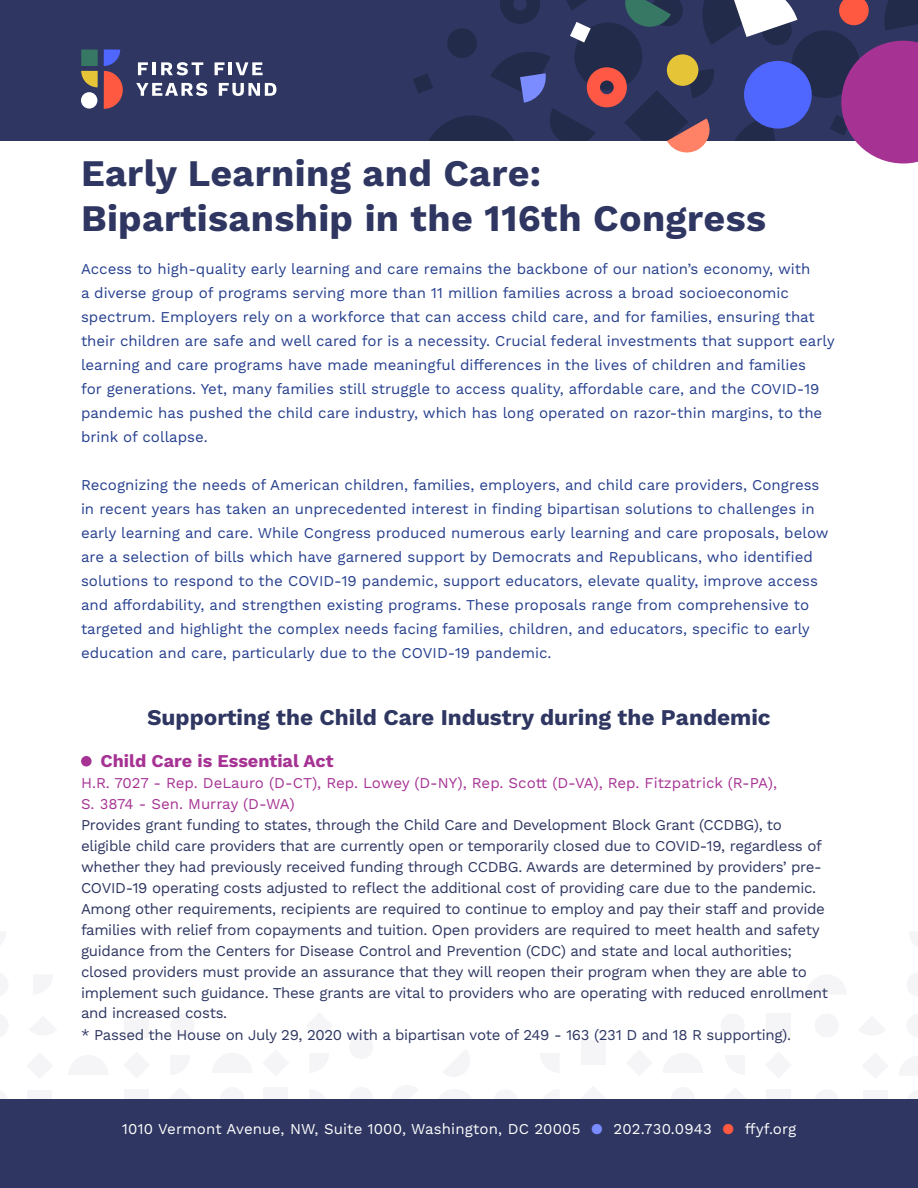
<style>
.page{position:relative;width:918px;height:1188px;background:#fff}
.page>*{position:absolute;margin:0;border:0;box-sizing:border-box;transform-origin:0 0}
.t1{font:700 37.5px/45px "Work Sans";letter-spacing:.01em;color:#2e3661}
.t2{font:700 22.5px "Work Sans";color:#2e3661}
.t3{font:700 18px "Work Sans";color:#a63394}
.t4{font:15px/24px "Work Sans";color:#253f8e}
.t5{font:15px/21px "Work Sans";letter-spacing:-.02em;color:#2e3661}
.t6{font:15px/21px "Work Sans";color:#a63394}
.t7{font:15px "Work Sans";letter-spacing:.01em;color:#fff}
.s1{color:#7a8cff}
.s2{color:#ff5942}
</style>
<div class="page">
<div style="left:125px;top:1089px;width:24px;height:10px;background:#f5f5f7"></div>
<div style="left:170px;top:1013px;width:25px;height:25px;background:#f5f5f7;border-radius:50%"></div>
<div style="left:125px;top:1013px;width:24px;height:25px;background:#f5f5f7"></div>
<div style="left:28px;top:1090px;width:24px;height:9px;background:#f5f5f7"></div>
<div style="left:264px;top:1087px;width:24px;height:12px;background:#f5f5f7"></div>
<div style="left:349px;top:1035px;width:24px;height:24px;background:#f5f5f7;border-radius:50%"></div>
<div style="left:581px;top:1040px;width:24px;height:24px;background:#f5f5f7"></div>
<div style="left:766px;top:1089px;width:25px;height:10px;background:#f5f5f7"></div>
<div style="left:815px;top:1013px;width:24px;height:25px;background:#f5f5f7;border-radius:50%"></div>
<div style="left:721px;top:1013px;width:24px;height:25px;background:#f5f5f7;border-radius:50%"></div>
<div style="left:766px;top:1013px;width:25px;height:25px;background:#f5f5f7"></div>
<div style="left:863px;top:1090px;width:24px;height:9px;background:#f5f5f7"></div>
<div style="left:0;top:1099px;width:918px;height:89px;background:#2e3661"></div>
<div style="left:0;top:0;width:918px;height:140px;background:#2e3661"></div>
<svg style="left:884px;top:0;width:34px;height:30px"></svg>
<div style="left:792px;top:30px;width:68px;height:68px;background:#222b49;border-radius:50%"></div>
<svg style="left:81px;top:71px;width:17px;height:16px"></svg>
<div style="left:81px;top:92px;width:16px;height:17px;background:#fff;border-radius:50%"></div>
<div style="left:81px;top:50px;width:17px;height:16px;background:#367863"></div>
<svg style="left:104px;top:50px;width:19px;height:59px"></svg>
<svg style="left:138px;top:62px;width:17px;height:13px"></svg>
<svg style="left:161px;top:62px;width:42px;height:13px"></svg>
<svg style="left:215px;top:62px;width:10px;height:13px"></svg>
<hr style="left:228px;top:62px;width:4px;height:13px;background:#fff">
<svg style="left:235px;top:62px;width:28px;height:13px"></svg>
<svg style="left:136px;top:83px;width:71px;height:13px"></svg>
<svg style="left:219px;top:83px;width:57px;height:13px"></svg>
<div style="left:81px;top:756px;width:11px;height:10px;background:#a63394;border-radius:50%"></div>
<svg style="left:830px;top:41px;width:88px;height:122px"></svg>
<div style="left:744px;top:61px;width:68px;height:68px;background:#4f66ff;border-radius:50%"></div>
<svg style="left:839px;top:0;width:30px;height:25px"></svg>
<svg style="left:413px;top:0;width:384px;height:153px"></svg>
<h1 class="t1" style="left:81px;top:153px;width:687px">Early Learning and Care:<br>Bipartisanship in the 116th Congress</h1>
<p class="t4" style="left:81px;top:257px;width:755px">Access to high-quality early learning and care remains the backbone of our nation’s economy, with<br>a diverse group of programs serving more than 11 million families across a broad socioeconomic spectrum. Employers rely on a workforce that can access child care, and for families, ensuring that their children are safe and well cared for is a necessity. Crucial federal investments that support early learning and care programs have made meaningful differences in the lives of children and families<br>for generations. Yet, many families still struggle to access quality, affordable care, and the COVID-19 pandemic has pushed the child care industry, which has long operated on razor-thin margins, to the brink of collapse.</p>
<p class="t4" style="left:81px;top:473px;width:749px">Recognizing the needs of American children, families, employers, and child care providers, Congress in recent years has taken an unprecedented interest in finding bipartisan solutions to challenges in early learning and care. While Congress produced numerous early learning and care proposals, below are a selection of bills which have garnered support by Democrats and Republicans, who identified solutions to respond to the COVID-19 pandemic, support educators, elevate quality, improve access and affordability, and strengthen existing programs. These proposals range from comprehensive to targeted and highlight the complex needs facing families, children, and educators, specific to early education and care, particularly due to the COVID-19 pandemic.</p>
<h2 class="t2" style="left:147px;top:704px;width:625px">Supporting the Child Care Industry during the Pandemic</h2>
<p class="t3" style="left:101px;top:750px;width:234px">Child Care is Essential Act</p>
<p class="t6" style="left:81px;top:773px;width:698px">H.R. 7027 - Rep. DeLauro (D-CT), Rep. Lowey (D-NY), Rep. Scott (D-VA), Rep. Fitzpatrick (R-PA),<br>S. 3874 - Sen. Murray (D-WA)</p>
<p class="t5" style="left:81px;top:815px;width:749px">Provides grant funding to states, through the Child Care and Development Block Grant (CCDBG), to eligible child care providers that are currently open or temporarily closed due to COVID-19, regardless of whether they had previously received funding through CCDBG. Awards are determined by providers’ pre-COVID-19 operating costs adjusted to reflect the additional cost of providing care due to the pandemic.<br>Among other requirements, recipients are required to continue to employ and pay their staff and provide families with relief from copayments and tuition. Open providers are required to meet health and safety guidance from the Centers for Disease Control and Prevention (CDC) and state and local authorities; closed providers must provide an assurance that they will reopen their program when they are able to implement such guidance. These grants are vital to providers who are operating with reduced enrollment and increased costs.<br>* Passed the House on July 29, 2020 with a bipartisan vote of 249 - 163 (231 D and 18 R supporting).</p>
<p class="t7" style="left:122px;top:1120px;width:676px">1010 Vermont Avenue, NW, Suite 1000, Washington, DC 20005 <span class="s1">●</span> 202.730.0943 <span class="s2">●</span> ffyf.org</p>
</div>
